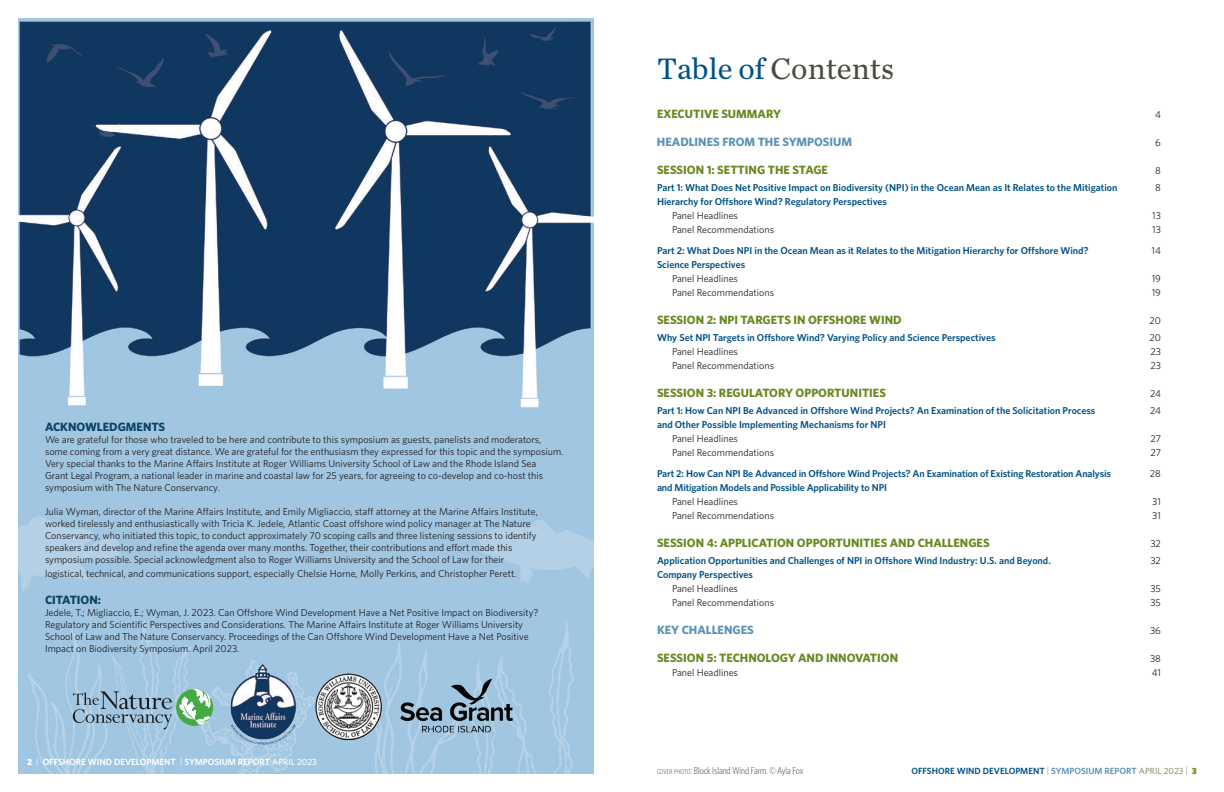
<style>
.page{position:relative;width:1224px;height:792px;background:#fff}
.page>*{position:absolute;margin:0;border:0;box-sizing:border-box;transform-origin:0 0}
.t1{font:31px "Chronicle Text G2";color:#4b4b40}
.t2{font:700 12px "Whitney";color:#6a8922}
.t3{font:700 12px "Whitney";color:#5d93b5}
.t4{font:700 12px "Whitney";color:#0a4564}
.t5{font:10px/12px "Whitney";color:#231f20}
.t6{font:600 10px "Whitney";color:#005285}
.t7{font:300 10px "Whitney Condensed";color:#4b4b40}
.t8{font:600 9px "Whitney";color:#005285}
.t9{font:600 9px "Whitney";color:#fff}
.s1{font-weight:900}
.s2{font-weight:400}
.s3{font-weight:500}
.s4{color:#005285}
.s5{font-size:7px}
.s6{font-style:inherit}
.s7{font-weight:400;color:#979481}
.s8{color:#5d93b5}
.s9{font-weight:500;color:#979481}
.s10{font-weight:900;color:#6a8922}
</style>
<div class="page">
<img style="left:18px;top:18px;width:575px;height:756px">
<svg style="left:73px;top:689px;width:140px;height:40px;background:#8fb4ba"></svg>
<img style="left:225px;top:656px;width:77px;height:94px">
<img style="left:313px;top:670px;width:71px;height:73px">
<img style="left:395px;top:675px;width:124px;height:61px">
<p class="t4" style="left:45px;top:419px;width:122px">ACKNOWLEDGMENTS</p>
<p class="t5" style="left:45px;top:433px;width:520px">We are grateful for those who traveled to be here and contribute to this symposium as guests, panelists and moderators, some coming from a very great distance. We are grateful for the enthusiasm they expressed for this topic and the symposium.<br>Very special thanks to the Marine Affairs Institute at Roger Williams University School of Law and the Rhode Island Sea<br>Grant Legal Program, a national leader in marine and coastal law for 25 years, for agreeing to co-develop and co-host this symposium with The Nature Conservancy.</p>
<p class="t5" style="left:45px;top:505px;width:494px">Julia Wyman, director of the Marine Affairs Institute, and Emily Migliaccio, staff attorney at the Marine Affairs Institute, worked tirelessly and enthusiastically with Tricia K. Jedele, Atlantic Coast offshore wind policy manager at The Nature Conservancy, who initiated this topic, to conduct approximately 70 scoping calls and three listening sessions to identify speakers and develop and refine the agenda over many months. Together, their contributions and effort made this symposium possible. Special acknowledgment also to Roger Williams University and the School of Law for their</p>
<p class="t5" style="left:45px;top:567px;width:473px">logistical, technical, and communications support, especially Chelsie Horne, Molly Perkins, and Christopher Perett.</p>
<p class="t4" style="left:45px;top:592px;width:58px">CITATION:</p>
<p class="t5" style="left:45px;top:606px;width:495px">Jedele, T.; Migliaccio, E.; Wyman, J. 2023. Can Offshore Wind Development Have a Net Positive Impact on Biodiversity?<br>Regulatory and Scientific Perspectives and Considerations. The Marine Affairs Institute at Roger Williams University School of Law and The Nature Conservancy. Proceedings of the Can Offshore Wind Development Have a Net Positive Impact on Biodiversity Symposium. April 2023.</p>
<p class="t9" style="left:27px;top:756px;width:291px"><span class="s1">2</span> <span class="s2">|</span> OFFSHORE WIND DEVELOPMENT <span class="s2">|</span> SYMPOSIUM REPORT <span class="s3">APRIL 2023</span></p>
<h1 class="t1" style="left:657px;top:45px;width:239px"><span class="s4">Table of</span> Contents</h1>
<p class="t2" style="left:657px;top:105px;width:126px">EXECUTIVE SUMMARY</p>
<p class="t5" style="left:1155px;top:108px;width:7px">4</p>
<p class="t3" style="left:657px;top:133px;width:197px">HEADLINES FROM THE SYMPOSIUM</p>
<p class="t5" style="left:1155px;top:136px;width:7px">6</p>
<p class="t2" style="left:657px;top:161px;width:173px">SESSION 1: SETTING THE STAGE</p>
<p class="t5" style="left:1155px;top:164px;width:7px">8</p>
<p class="t6" style="left:657px;top:180px;width:462px">Part 1: What Does Net Positive Impact on Biodiversity (NPI) in the Ocean Mean as It Relates to the Mitigation</p>
<p class="t5" style="left:1155px;top:181px;width:7px">8</p>
<p class="t6" style="left:657px;top:194px;width:232px">Hierarchy for Offshore Wind? Regulatory Perspectives</p>
<p class="t5" style="left:672px;top:209px;width:68px">Panel Headlines</p>
<p class="t5" style="left:1152px;top:209px;width:10px">13</p>
<p class="t5" style="left:672px;top:223px;width:104px">Panel Recommendations</p>
<p class="t5" style="left:1152px;top:223px;width:10px">13</p>
<p class="t6" style="left:657px;top:243px;width:433px">Part 2: What Does NPI in the Ocean Mean as it Relates to the Mitigation Hierarchy for Offshore Wind?</p>
<p class="t5" style="left:1152px;top:244px;width:11px">14</p>
<p class="t6" style="left:657px;top:257px;width:90px">Science Perspectives</p>
<p class="t5" style="left:672px;top:272px;width:68px">Panel Headlines</p>
<p class="t5" style="left:1152px;top:272px;width:11px">19</p>
<p class="t5" style="left:672px;top:286px;width:104px">Panel Recommendations</p>
<p class="t5" style="left:1152px;top:286px;width:11px">19</p>
<p class="t2" style="left:657px;top:311px;width:246px">SESSION 2: NPI TARGETS IN OFFSHORE WIND</p>
<p class="t5" style="left:1149px;top:314px;width:13px">20</p>
<p class="t6" style="left:657px;top:330px;width:340px">Why Set NPI Targets in Offshore Wind? Varying Policy and Science Perspectives</p>
<p class="t5" style="left:1149px;top:331px;width:13px">20</p>
<p class="t5" style="left:672px;top:345px;width:68px">Panel Headlines</p>
<p class="t5" style="left:1150px;top:345px;width:12px">23</p>
<p class="t5" style="left:672px;top:359px;width:104px">Panel Recommendations</p>
<p class="t5" style="left:1150px;top:359px;width:12px">23</p>
<p class="t2" style="left:657px;top:384px;width:231px">SESSION 3: REGULATORY OPPORTUNITIES</p>
<p class="t5" style="left:1150px;top:387px;width:12px">24</p>
<p class="t6" style="left:657px;top:403px;width:440px">Part 1: How Can NPI Be Advanced in Offshore Wind Projects? An Examination of the Solicitation Process</p>
<p class="t5" style="left:1150px;top:404px;width:12px">24</p>
<p class="t6" style="left:657px;top:417px;width:231px">and Other Possible Implementing Mechanisms for NPI</p>
<p class="t5" style="left:672px;top:432px;width:68px">Panel Headlines</p>
<p class="t5" style="left:1150px;top:432px;width:12px">27</p>
<p class="t5" style="left:672px;top:446px;width:104px">Panel Recommendations</p>
<p class="t5" style="left:1150px;top:446px;width:12px">27</p>
<p class="t6" style="left:657px;top:466px;width:456px">Part 2: How Can NPI Be Advanced in Offshore Wind Projects? An Examination of Existing Restoration Analysis</p>
<p class="t5" style="left:1150px;top:467px;width:13px">28</p>
<p class="t6" style="left:657px;top:480px;width:232px">and Mitigation Models and Possible Applicability to NPI</p>
<p class="t5" style="left:672px;top:495px;width:68px">Panel Headlines</p>
<p class="t5" style="left:1152px;top:495px;width:10px">31</p>
<p class="t5" style="left:672px;top:509px;width:104px">Panel Recommendations</p>
<p class="t5" style="left:1152px;top:509px;width:10px">31</p>
<p class="t2" style="left:657px;top:534px;width:334px">SESSION 4: APPLICATION OPPORTUNITIES AND CHALLENGES</p>
<p class="t5" style="left:1150px;top:537px;width:12px">32</p>
<p class="t6" style="left:657px;top:553px;width:395px">Application Opportunities and Challenges of NPI in Offshore Wind Industry: U.S. and Beyond.</p>
<p class="t5" style="left:1150px;top:554px;width:12px">32</p>
<p class="t6" style="left:657px;top:567px;width:98px">Company Perspectives</p>
<p class="t5" style="left:672px;top:582px;width:68px">Panel Headlines</p>
<p class="t5" style="left:1150px;top:582px;width:12px">35</p>
<p class="t5" style="left:672px;top:596px;width:104px">Panel Recommendations</p>
<p class="t5" style="left:1150px;top:596px;width:12px">35</p>
<p class="t3" style="left:657px;top:621px;width:98px">KEY CHALLENGES</p>
<p class="t5" style="left:1150px;top:624px;width:12px">36</p>
<p class="t2" style="left:657px;top:649px;width:243px">SESSION 5: TECHNOLOGY AND INNOVATION</p>
<p class="t5" style="left:1150px;top:652px;width:12px">38</p>
<p class="t5" style="left:672px;top:666px;width:68px">Panel Headlines</p>
<p class="t5" style="left:1152px;top:666px;width:11px">41</p>
<p class="t7" style="left:657px;top:765px;width:148px"><span class="s5">COVER PHOTO</span><span class="s6">:</span> Block Island Wind Farm. © Ayla Fox</p>
<p class="t8" style="left:912px;top:765px;width:287px">OFFSHORE WIND DEVELOPMENT <span class="s7">|</span> <span class="s8">SYMPOSIUM REPORT</span> <span class="s9">APRIL 2023</span> <span class="s7">|</span> <span class="s10">3</span></p>
</div>
